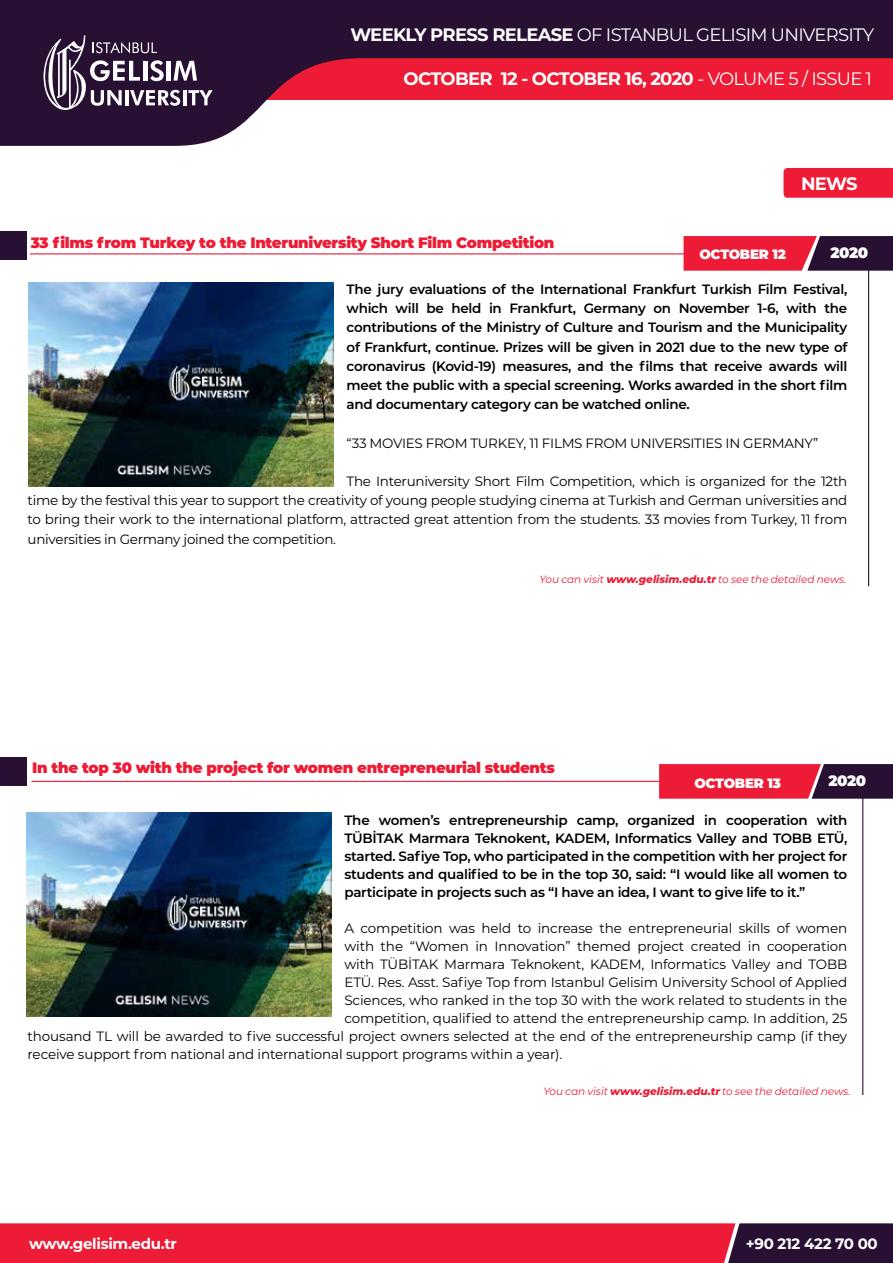
<style>
.page{position:relative;width:893px;height:1263px;background:#fff}
.page>*{position:absolute;margin:0;border:0;box-sizing:border-box;transform-origin:0 0}
.t1{font:18px "Montserrat";letter-spacing:-.04em;color:#fff}
.t2{font:700 18px "Montserrat";letter-spacing:-.04em;color:#fff}
.t3{font:900 15px "Montserrat";letter-spacing:-.02em;color:#ed1b35}
.t4{font:700 15px "Montserrat";letter-spacing:-.02em;color:#fff}
.t5{font:900 15px "Montserrat";letter-spacing:-.02em;color:#fff}
.t6{font:13.5px/19.2px "Montserrat";letter-spacing:-.01em;color:#000;text-align:justify}
.t7{font:600 13.5px/19.2px "Montserrat";letter-spacing:-.02em;color:#000;text-align:justify}
.t8{font:900 13.5px "Montserrat";letter-spacing:-.02em;color:#fff}
.t9{font:italic 10.5px "Montserrat";color:#ed1b35}
.s1{font-weight:700}
.s2{font-weight:400}
.s3{font-weight:800}
</style>
<div class="page">
<svg style="left:0;top:0;width:893px;height:146px;fill:#271032"></svg>
<svg style="left:0;top:1223px;width:893px;height:40px;background:#ca1c37"></svg>
<svg style="left:40px;top:35px;width:173px;height:76px"></svg>
<img style="left:26px;top:813px;width:306px;height:203px">
<hr style="left:31px;top:781px;width:685px;height:1px;background:#ed1b35">
<hr style="left:862px;top:796px;width:1px;height:299px;background:#271032">
<div style="left:0;top:757px;width:27px;height:28px;background:#271032"></div>
<svg style="left:659px;top:764px;width:234px;height:35px;background:#ae1d39"></svg>
<hr style="left:868px;top:257px;width:1px;height:329px;background:#271032">
<img style="left:29px;top:282px;width:305px;height:204px">
<hr style="left:30px;top:253px;width:684px;height:1px;background:#ed1b35">
<div style="left:0;top:232px;width:26px;height:28px;background:#271032"></div>
<svg style="left:684px;top:236px;width:209px;height:35px;background:#a31e3a"></svg>
<div style="left:783px;top:168px;width:110px;height:30px;background:#ed1b35"></div>
<h1 class="t1" style="left:350px;top:22px;width:525px"><span class="s1">WEEKLY PRESS RELEASE</span> OF ISTANBUL GELISIM UNIVERSITY</h1>
<h1 class="t2" style="left:404px;top:66px;width:470px">OCTOBER 12 - OCTOBER 16, 2020 <span class="s2">- VOLUME 5 / ISSUE 1</span></h1>
<p class="t3" style="left:31px;top:231px;width:525px">33 films from Turkey to the Interuniversity Short Film Competition</p>
<h1 class="t2" style="left:801px;top:171px;width:58px">NEWS</h1>
<p class="t8" style="left:699px;top:244px;width:88px">OCTOBER 12</p>
<p class="t5" style="left:830px;top:242px;width:39px">2020</p>
<p class="t7" style="left:347px;top:279px;width:502px">The jury evaluations of the International Frankfurt Turkish Film Festival, which will be held in Frankfurt, Germany on November 1-6, with the contributions of the Ministry of Culture and Tourism and the Municipality of Frankfurt, continue. Prizes will be given in 2021 due to the new type of coronavirus (Kovid-19) measures, and the films that receive awards will meet the public with a special screening. Works awarded in the short film and documentary category can be watched online.</p>
<p class="t6" style="left:347px;top:433px;width:473px">“33 MOVIES FROM TURKEY, 11 FILMS FROM UNIVERSITIES IN GERMANY”</p>
<p class="t6" style="left:28px;top:471px;width:821px;text-indent:319px">The Interuniversity Short Film Competition, which is organized for the 12th time by the festival this year to support the creativity of young people studying cinema at Turkish and German universities and to bring their work to the international platform, attracted great attention from the students. 33 movies from Turkey, 11 from universities in Germany joined the competition.</p>
<p class="t9" style="left:539px;top:572px;width:309px">You can visit <span class="s3">www.gelisim.edu.tr</span> to see the detailed news.</p>
<p class="t3" style="left:32px;top:756px;width:524px">In the top 30 with the project for women entrepreneurial students</p>
<p class="t7" style="left:344px;top:810px;width:504px;line-height:18px">The women’s entrepreneurship camp, organized in cooperation with TÜBİTAK Marmara Teknokent, KADEM, Informatics Valley and TOBB ETÜ, started. Safiye Top, who participated in the competition with her project for students and qualified to be in the top 30, said: “I would like all women to participate in projects such as “I have an idea, I want to give life to it.”</p>
<p class="t6" style="left:344px;top:918px;width:504px">A competition was held to increase the entrepreneurial skills of women</p>
<p class="t6" style="left:344px;top:936px;width:504px">with the “Women in Innovation” themed project created in cooperation</p>
<p class="t6" style="left:344px;top:954px;width:504px">with TÜBİTAK Marmara Teknokent, KADEM, Informatics Valley and TOBB</p>
<p class="t6" style="left:344px;top:972px;width:504px">ETÜ. Res. Asst. Safiye Top from Istanbul Gelisim University School of Applied</p>
<p class="t6" style="left:344px;top:990px;width:504px">Sciences, who ranked in the top 30 with the work related to students in the</p>
<p class="t6" style="left:344px;top:1008px;width:504px">competition, qualified to attend the entrepreneurship camp. In addition, 25</p>
<p class="t6" style="left:28px;top:1026px;width:821px">thousand TL will be awarded to five successful project owners selected at the end of the entrepreneurship camp (if they</p>
<p class="t6" style="left:28px;top:1043px;width:536px">receive support from national and international support programs within a year).</p>
<p class="t5" style="left:828px;top:770px;width:39px">2020</p>
<p class="t8" style="left:694px;top:773px;width:88px">OCTOBER 13</p>
<p class="t9" style="left:543px;top:1083px;width:309px">You can visit <span class="s3">www.gelisim.edu.tr</span> to see the detailed news.</p>
<p class="t4" style="left:29px;top:1233px;width:150px">www.gelisim.edu.tr</p>
<p class="t4" style="left:746px;top:1233px;width:134px">+90 212 422 70 00</p>
</div>
